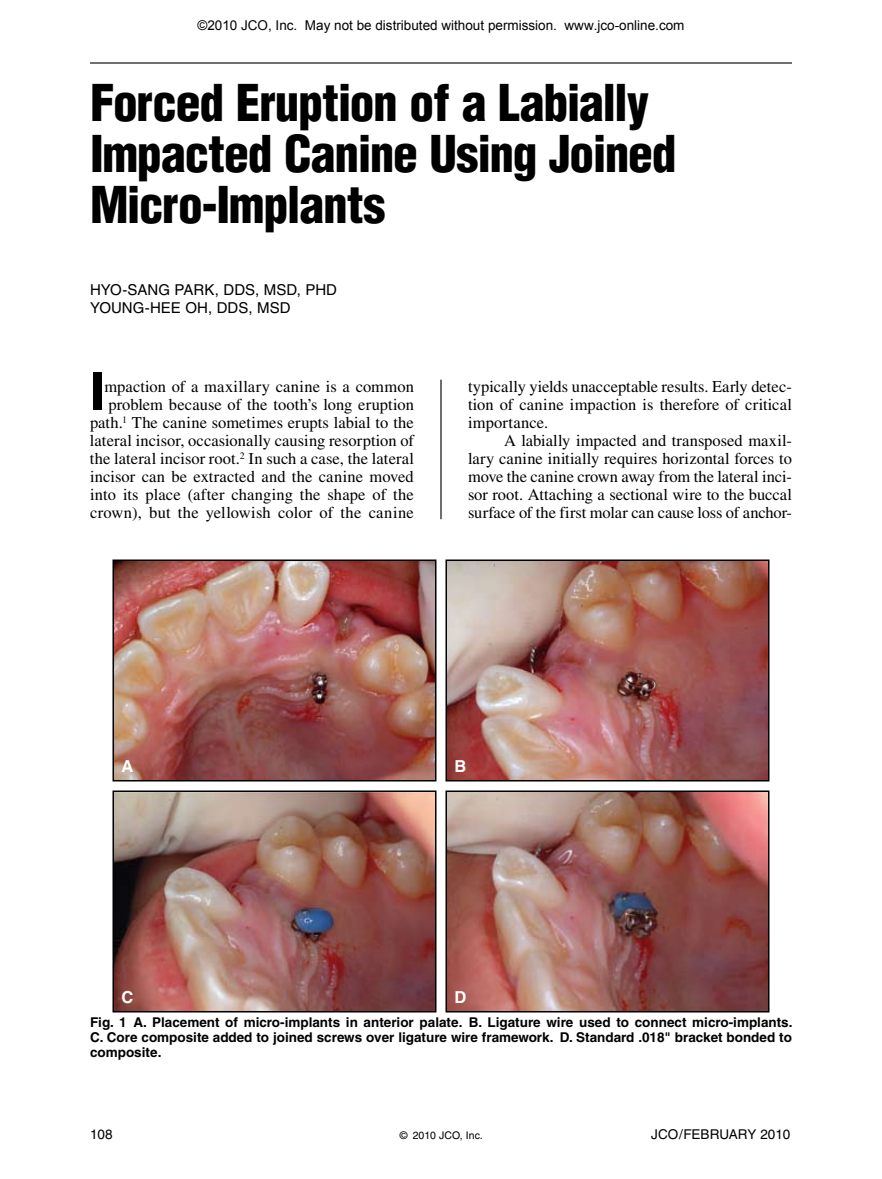
<style>
.page{position:relative;width:882px;height:1179px;background:#fff}
.page>*{position:absolute;margin:0;border:0;box-sizing:border-box;transform-origin:0 0}
.t1{font:900 condensed 50.7px "Helvetica";color:#000}
.t2{font:900 condensed 49.5px/51px "Helvetica";letter-spacing:-.025em;color:#000}
.t3{font:16.5px/18px "Times";letter-spacing:.005em;color:#000;text-align:justify}
.t4{font:700 16.5px "Helvetica";color:#fff}
.t5{font:15px/18px "Helvetica";letter-spacing:.005em;color:#000}
.t6{font:700 13.5px/15px "Helvetica";color:#000;text-align:justify}
.t7{font:13.5px "Arial";color:#000}
.t8{font:13.5px "Helvetica";color:#000}
.t9{font:10.5px "Helvetica";color:#000}
</style>
<div class="page">
<hr style="left:440px;top:380px;width:2px;height:139px;background:#000">
<hr style="left:90px;top:62px;width:702px;height:2px;background:#000">
<img style="left:115px;top:563px;width:318px;height:216px">
<div style="left:112px;top:560px;width:324px;height:222px;border:2px solid #000"></div>
<img style="left:449px;top:563px;width:318px;height:216px">
<div style="left:446px;top:560px;width:324px;height:222px;border:2px solid #000"></div>
<img style="left:115px;top:793px;width:318px;height:216px">
<div style="left:112px;top:790px;width:324px;height:222px;border:2px solid #000"></div>
<img style="left:449px;top:793px;width:318px;height:216px">
<div style="left:446px;top:790px;width:324px;height:222px;border:2px solid #000"></div>
<p class="t7" style="left:197px;top:16px;width:489px">©2010 JCO, Inc. May not be distributed without permission. www.jco-online.com</p>
<h2 class="t2" style="left:90px;top:77px;width:588px">Forced Eruption of a Labially<br>Impacted Canine Using Joined<br>Micro-Implants</h2>
<p class="t5" style="left:90px;top:281px;width:249px">HYO-SANG PARK, DDS, MSD, PHD<br>YOUNG-HEE OH, DDS, MSD</p>
<h1 class="t1" style="left:90px;top:359px;width:16px">I</h1>
<p class="t3" style="left:90px;top:377px;width:326px;text-align:right">mpaction of a maxillary canine is a common problem because of the tooth’s long eruption path.<sup>1</sup> The canine sometimes erupts labial to the lateral incisor, occasionally causing resorption of the lateral incisor root.<sup>2</sup> In such a case, the lateral incisor can be extracted and the canine moved into its place (after changing the shape of the crown), but the yellowish color of the canine</p>
<p class="t3" style="left:468px;top:377px;width:325px">typically yields unacceptable results. Early detec&shy;tion of canine impaction is therefore of critical importance.</p>
<p class="t3" style="left:468px;top:431px;width:325px;text-indent:36px">A labially impacted and transposed maxil&shy;lary canine initially requires horizontal forces to move the canine crown away from the lateral inci&shy;sor root. Attaching a sectional wire to the buccal surface of the first molar can cause loss of anchor-</p>
<p class="t4" style="left:122px;top:756px;width:13px">A</p>
<p class="t4" style="left:455px;top:756px;width:13px">B</p>
<p class="t4" style="left:122px;top:987px;width:13px">C</p>
<p class="t4" style="left:455px;top:987px;width:13px">D</p>
<p class="t6" style="left:90px;top:1015px;width:704px">Fig. 1 A. Placement of micro-implants in anterior palate. B. Ligature wire used to connect micro-implants.<br>C. Core composite added to joined screws over ligature wire framework. D. Standard .018" bracket bonded to composite.</p>
<p class="t8" style="left:90px;top:1126px;width:24px">108</p>
<p class="t8" style="left:651px;top:1126px;width:141px">JCO/FEBRUARY 2010</p>
<p class="t9" style="left:400px;top:1129px;width:85px">© 2010 JCO, Inc.</p>
</div>
